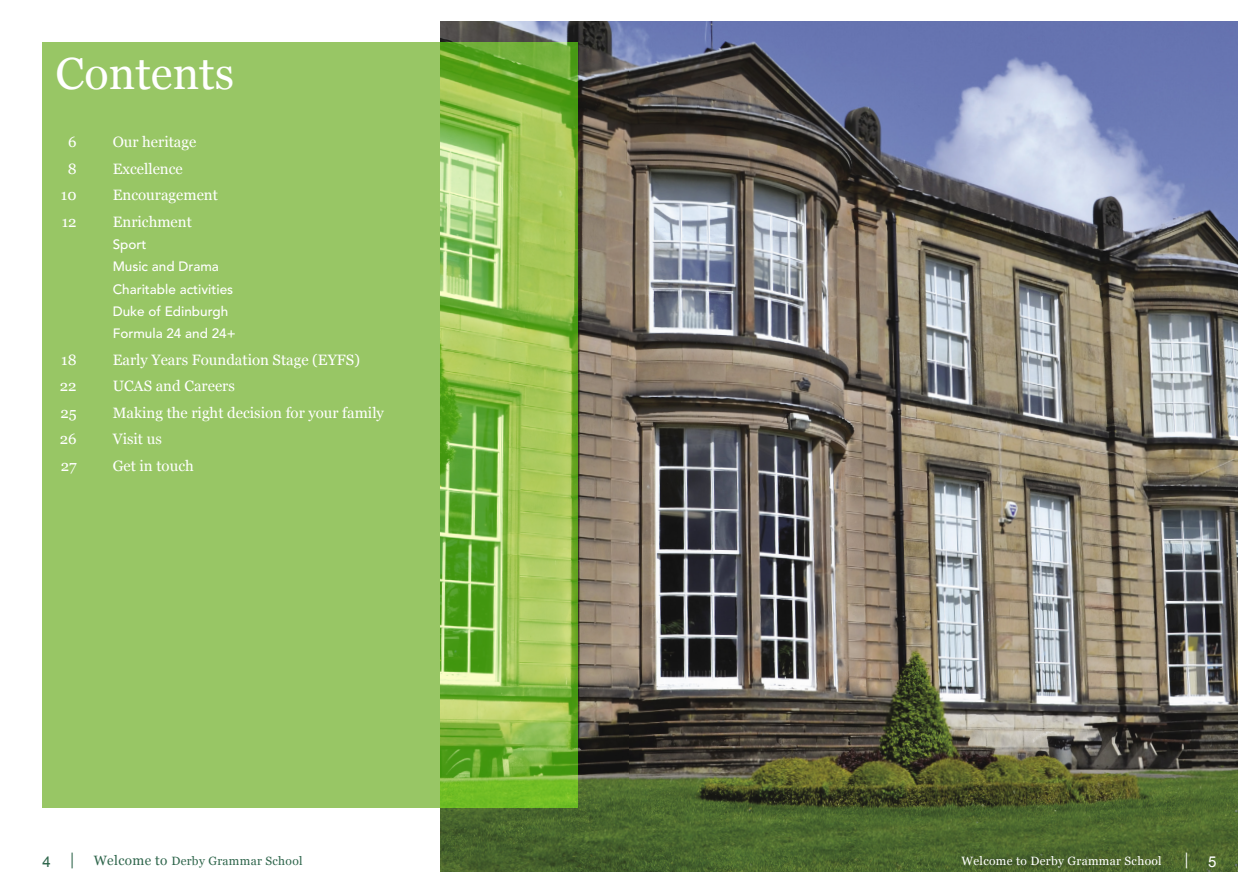
<style>
.page{position:relative;width:1259px;height:893px;background:#fff}
.page>*{position:absolute;margin:0;border:0;box-sizing:border-box;transform-origin:0 0}
.t1{font:45px "Georgia";color:#fff}
.t2{font:16.5px "Georgia";color:#fff}
.t3{font:15px "Georgia";color:#fff}
.t4{font:15px "Arial";color:#2e654b}
.t5{font:500 13.5px/22.2px "Avenir LT Std";color:#fff}
.t6{font:12px "Georgia";letter-spacing:.025em;color:#2e654b}
.t7{font:12px "Georgia";letter-spacing:.025em;color:#fff}
.s1{font-family:"Georgia";font-size:16.5px}
.s2{font-size:13.5px}
</style>
<div class="page">
<img style="left:440px;top:21px;width:189px;height:851px">
<img style="left:629px;top:21px;width:608px;height:851px">
<svg style="left:43px;top:43px;width:535px;height:765px;background:#95c45f"></svg>
<h1 class="t1" style="left:56px;top:41px;width:180px">Contents</h1>
<p class="t3" style="left:68px;top:131px;width:10px">6</p>
<p class="t3" style="left:113px;top:131px;width:85px">Our heritage</p>
<p class="t3" style="left:68px;top:158px;width:10px">8</p>
<p class="t3" style="left:113px;top:158px;width:72px">Excellence</p>
<p class="t3" style="left:61px;top:184px;width:17px">10</p>
<p class="t3" style="left:113px;top:184px;width:107px">Encouragement</p>
<p class="t3" style="left:62px;top:211px;width:16px">12</p>
<p class="t3" style="left:113px;top:211px;width:81px">Enrichment</p>
<p class="t5" style="left:113px;top:234px;width:125px">Sport<br>Music and Drama<br>Charitable activities<br>Duke of Edinburgh<br>Formula 24 and 24+</p>
<p class="t3" style="left:61px;top:349px;width:17px">18</p>
<p class="t3" style="left:113px;top:349px;width:249px">Early Years Foundation Stage (EYFS)</p>
<p class="t3" style="left:60px;top:375px;width:18px">22</p>
<p class="t3" style="left:113px;top:375px;width:124px">UCAS and Careers</p>
<p class="t3" style="left:60px;top:402px;width:18px">25</p>
<p class="t3" style="left:113px;top:402px;width:273px">Making the right decision for your family</p>
<p class="t3" style="left:60px;top:428px;width:18px">26</p>
<p class="t3" style="left:113px;top:428px;width:51px">Visit us</p>
<p class="t3" style="left:61px;top:455px;width:17px">27</p>
<p class="t3" style="left:113px;top:455px;width:83px">Get in touch</p>
<p class="t4" style="left:43px;top:852px;width:34px">4 <span class="s1">|</span></p>
<p class="t6" style="left:94px;top:852px;width:210px"><span class="s2">Welcome to</span> Derby Grammar School</p>
<p class="t7" style="left:961px;top:852px;width:202px">Welcome to Derby Grammar School</p>
<p class="t2" style="left:1183px;top:848px;width:34px">| <sub>5</sub></p>
</div>
